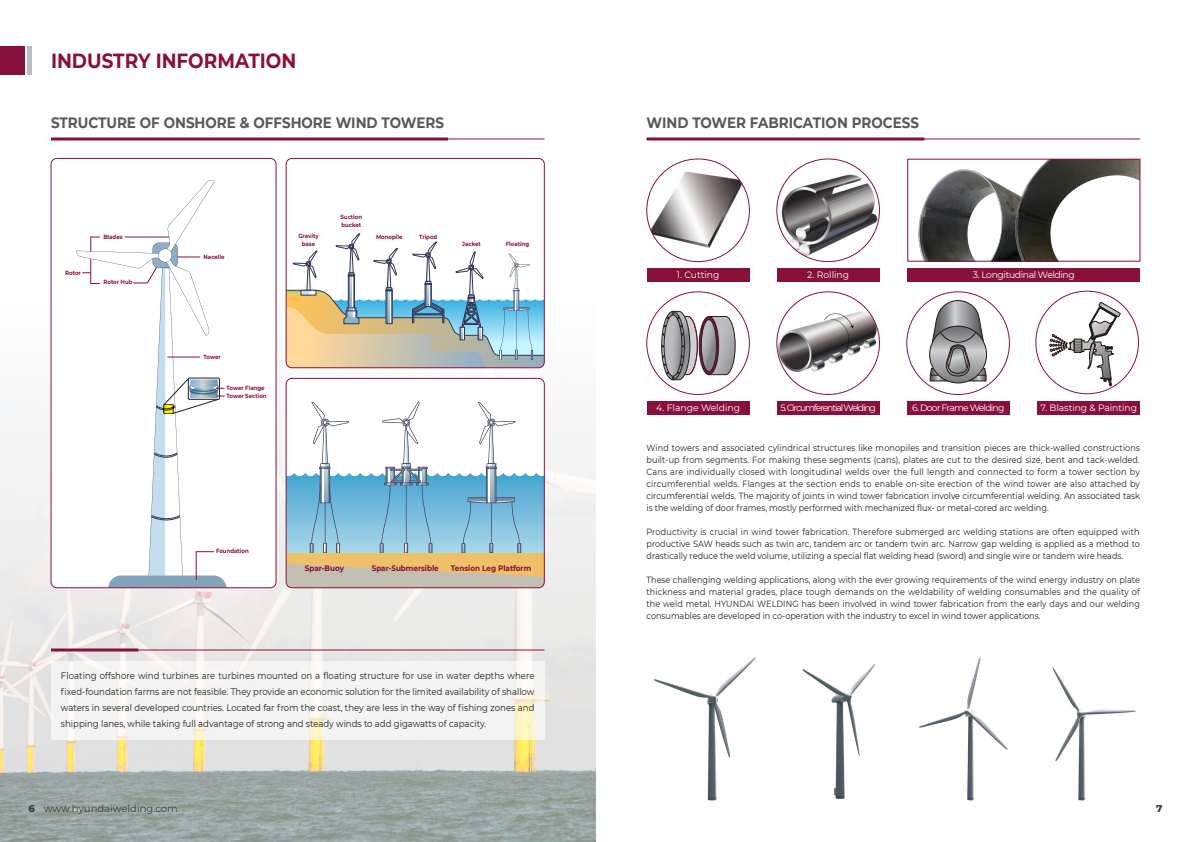
<style>
.page{position:relative;width:1191px;height:842px;background:#fff}
.page>*{position:absolute;margin:0;border:0;box-sizing:border-box;transform-origin:0 0}
.t1{font:700 20.5px "Montserrat";color:#88113c;scale:.9 1}
.t2{font:700 15px "Montserrat";color:#57585a;scale:.9 1}
.t3{font:10px "Montserrat";color:#3e3e3f}
.t4{font:800 10px "Montserrat";color:#3e3e3f}
.t5{font:9.5px/16px "Montserrat";color:#231f20;text-align:justify;scale:.9 1}
.t6{font:9.2px "Montserrat";color:#fff}
.t7{font:9.2px "Montserrat";letter-spacing:-.12em;color:#fff}
.t8{font:9.2px "Montserrat";letter-spacing:-.04em;color:#fff}
.t9{font:9.2px "Montserrat";letter-spacing:-.005em;color:#fff}
.t10{font:9.2px "Montserrat";letter-spacing:-.08em;color:#fff}
.t11{font:9px/12px "Montserrat";color:#231f20;text-align:justify;scale:.9 1}
.t12{font:700 8px "Montserrat";color:#88113c;scale:.9 1}
.t13{font:700 6px/7.8px "Montserrat";color:#88113c;scale:.9 1}
.s1{font-weight:800}
</style>
<div class="page">
<img style="left:0;top:46px;width:595px;height:796px">
<hr style="left:51px;top:648px;width:87px;height:3px;background:#88113c">
<hr style="left:80px;top:649px;width:464px;height:1px;background:#88113c">
<div style="left:51px;top:662px;width:493px;height:78px;background:#f3f3f3"></div>
<div style="left:51px;top:158px;width:225px;height:430px;background:#fff;border-radius:6px"></div>
<svg style="left:76px;top:180px;width:150px;height:406px"></svg>
<div style="left:51px;top:158px;width:225px;height:430px;border:1px solid #88113c;border-radius:6px"></div>
<div style="left:286px;top:158px;width:258px;height:210px;background:#fff;border-radius:6px"></div>
<svg style="left:286px;top:233px;width:258px;height:135px"></svg>
<div style="left:286px;top:158px;width:258px;height:210px;border:1px solid #88113c;border-radius:6px"></div>
<div style="left:647px;top:268px;width:102px;height:14px;background:#88113c"></div>
<div style="left:907px;top:268px;width:233px;height:14px;background:#88113c"></div>
<div style="left:286px;top:378px;width:258px;height:210px;background:#fff;border-radius:6px"></div>
<svg style="left:286px;top:401px;width:258px;height:187px"></svg>
<div style="left:286px;top:378px;width:258px;height:210px;border:1px solid #88113c;border-radius:6px"></div>
<img style="left:647px;top:159px;width:102px;height:103px">
<div style="left:777px;top:268px;width:102px;height:14px;background:#88113c"></div>
<img style="left:777px;top:159px;width:102px;height:103px">
<div style="left:907px;top:401px;width:103px;height:14px;background:#88113c"></div>
<svg style="left:930px;top:300px;width:56px;height:81px"></svg>
<div style="left:1037px;top:401px;width:103px;height:14px;background:#88113c"></div>
<div style="left:777px;top:401px;width:102px;height:14px;background:#88113c"></div>
<img style="left:777px;top:292px;width:102px;height:102px;border-radius:51px">
<div style="left:647px;top:401px;width:102px;height:14px;background:#88113c"></div>
<hr style="left:80px;top:138px;width:464px;height:1px;background:#88113c">
<hr style="left:675px;top:138px;width:465px;height:1px;background:#88113c">
<hr style="left:51px;top:137px;width:397px;height:3px;background:#88113c">
<hr style="left:646px;top:137px;width:278px;height:3px;background:#88113c">
<div style="left:0;top:46px;width:24px;height:28px;background:#88113c"></div>
<hr style="left:28px;top:46px;width:4px;height:28px;background:#bcbdc0">
<svg style="left:661px;top:311px;width:74px;height:69px"></svg>
<svg style="left:1049px;top:302px;width:71px;height:84px"></svg>
<img style="left:653px;top:657px;width:483px;height:144px">
<img style="left:918px;top:161px;width:220px;height:98px">
<p class="t1" style="left:51px;top:46px;width:274px">INDUSTRY INFORMATION</p>
<p class="t2" style="left:51px;top:111px;width:438px">STRUCTURE OF ONSHORE &amp; OFFSHORE WIND TOWERS</p>
<p class="t2" style="left:646px;top:111px;width:304px">WIND TOWER FABRICATION PROCESS</p>
<p class="t13" style="left:65px;top:269px;width:19px">Rotor</p>
<p class="t13" style="left:103px;top:232px;width:23px">Blades</p>
<p class="t13" style="left:103px;top:278px;width:34px">Rotor Hub</p>
<p class="t13" style="left:204px;top:253px;width:25px">Nacelle</p>
<p class="t13" style="left:298px;top:232px;width:24px;line-height:7.2px;text-align:center">Gravity base</p>
<p class="t13" style="left:340px;top:213px;width:26px">Suction</p>
<p class="t13" style="left:341px;top:220px;width:24px">bucket</p>
<p class="t13" style="left:376px;top:232px;width:31px">Monopile</p>
<p class="t13" style="left:419px;top:232px;width:22px">Tripod</p>
<p class="t13" style="left:462px;top:239px;width:22px">Jacket</p>
<p class="t13" style="left:506px;top:239px;width:28px">Floating</p>
<p class="t13" style="left:204px;top:353px;width:21px">Tower</p>
<p class="t13" style="left:226px;top:384px;width:46px">Tower Flange<br>Tower Section</p>
<p class="t13" style="left:216px;top:547px;width:38px">Foundation</p>
<p class="t12" style="left:305px;top:563px;width:45px">Spar-Buoy</p>
<p class="t12" style="left:372px;top:563px;width:76px">Spar-Submersible</p>
<p class="t12" style="left:451px;top:563px;width:91px">Tension Leg Platform</p>
<p class="t5" style="left:61px;top:667px;width:528px">Floating offshore wind turbines are turbines mounted on a floating structure for use in water depths where fixed-foundation farms are not feasible. They provide an economic solution for the limited availability of shallow waters in several developed countries. Located far from the coast, they are less in the way of fishing zones and shipping lanes, while taking full advantage of strong and steady winds to add gigawatts of capacity.</p>
<p class="t3" style="left:29px;top:802px;width:151px"><span class="s1">6</span> www.hyundaiwelding.com</p>
<p class="t6" style="left:676px;top:269px;width:44px">1. Cutting</p>
<p class="t6" style="left:807px;top:269px;width:44px">2. Rolling</p>
<p class="t8" style="left:973px;top:269px;width:103px">3. Longitudinal Welding</p>
<p class="t6" style="left:656px;top:402px;width:86px">4. Flange Welding</p>
<p class="t7" style="left:780px;top:402px;width:97px">5.CircumferentialWelding</p>
<p class="t10" style="left:912px;top:402px;width:94px">6. Door Frame Welding</p>
<p class="t9" style="left:1040px;top:402px;width:98px">7. Blasting &amp; Painting</p>
<p class="t11" style="left:646px;top:442px;width:550px">Wind towers and associated cylindrical structures like monopiles and transition pieces are thick-walled constructions built-up from segments. For making these segments (cans), plates are cut to the desired size, bent and tack-welded.<br>Cans are individually closed with longitudinal welds over the full length and connected to form a tower section by circumferential welds. Flanges at the section ends to enable on-site erection of the wind tower are also attached by circumferential welds. The majority of joints in wind tower fabrication involve circumferential welding. An associated task is the welding of door frames, mostly performed with mechanized flux- or metal-cored arc welding.</p>
<p class="t11" style="left:646px;top:526px;width:550px">Productivity is crucial in wind tower fabrication. Therefore submerged arc welding stations are often equipped with productive SAW heads such as twin arc, tandem arc or tandem twin arc. Narrow gap welding is applied as a method to drastically reduce the weld volume, utilizing a special flat welding head (sword) and single wire or tandem wire heads.</p>
<p class="t11" style="left:646px;top:574px;width:549px">These challenging welding applications, along with the ever growing requirements of the wind energy industry on plate thickness and material grades, place tough demands on the weldability of welding consumables and the quality of the weld metal. HYUNDAI WELDING has been involved in wind tower fabrication from the early days and our welding consumables are developed in co-operation with the industry to excel in wind tower applications.</p>
<p class="t4" style="left:1156px;top:801px;width:8px">7</p>
</div>
